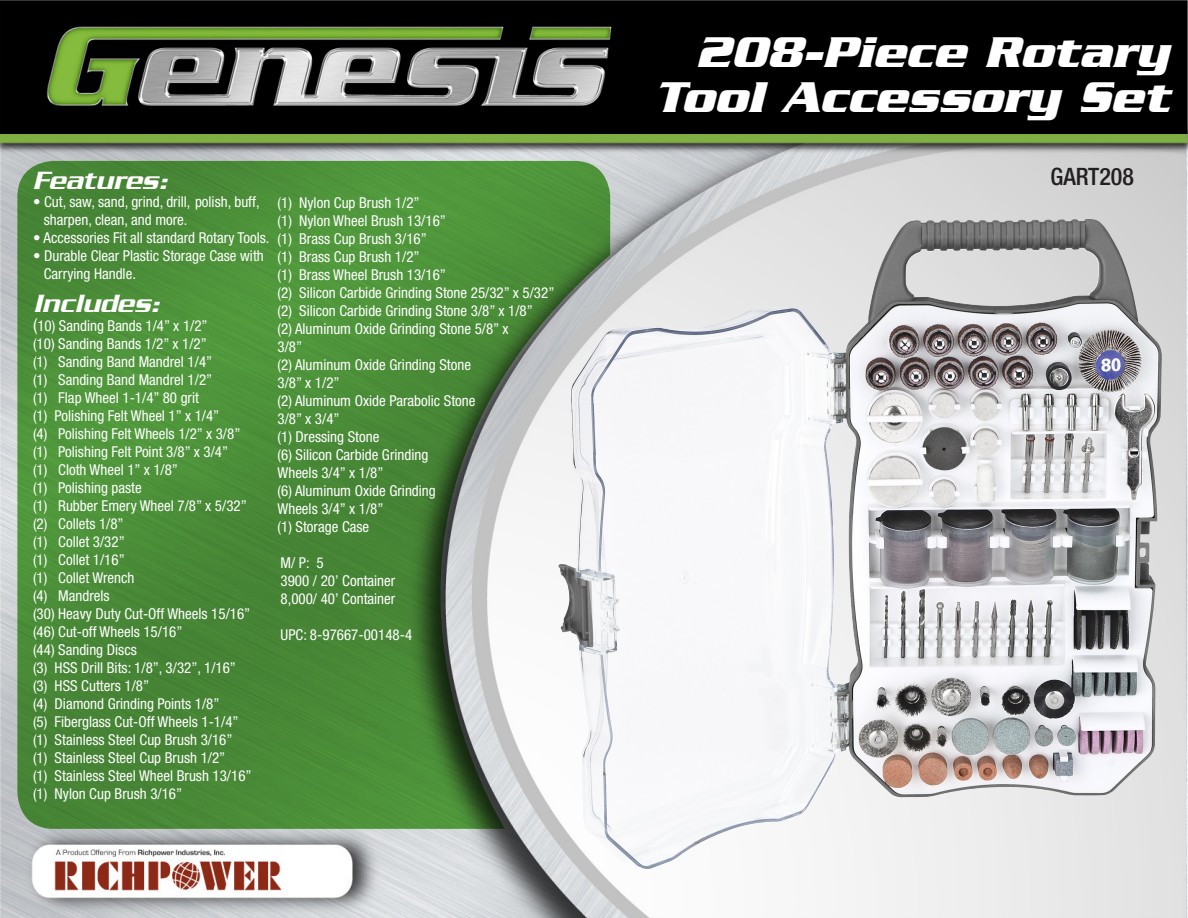
<style>
.page{position:relative;width:1188px;height:918px;background:#fff}
.page>*{position:absolute;margin:0;border:0;box-sizing:border-box;transform-origin:0 0}
.Model{font:italic 700 46.5px/45px "Serpentine";color:#fff;text-align:right}
.t1{font:italic 500 27px "Serpentine";color:#fff}
.Model-2{font:500 condensed 24px "Helvetica Neue LT Std";color:#231f20}
.t2{font:condensed 15px/18px "Helvetica Neue LT Std";color:#fff}
.s1{font-size:18px}
</style>
<div class="page">
<img style="left:0;top:0;width:1188px;height:918px">
<svg style="left:17px;top:161px;width:593px;height:668px;background:#639955"></svg>
<img style="left:569px;top:219px;width:519px;height:242px">
<p class="Model" style="left:654px;top:29px;width:517px">208-Piece Rotary<br>Tool Accessory Set</p>
<p class="t1" style="left:33px;top:165px;width:136px">Features:</p>
<p class="Model-2" style="left:1051px;top:163px;width:85px">GART208</p>
<p class="t2" style="left:44px;top:193px;width:217px;text-indent:-11px">• Cut, saw, sand, grind, drill, polish, buff, sharpen, clean, and more.</p>
<p class="t2" style="left:33px;top:229px;width:238px">• Accessories Fit all standard Rotary Tools.</p>
<p class="t2" style="left:44px;top:247px;width:222px;text-indent:-11px">• Durable Clear Plastic Storage Case with<br>Carrying Handle.</p>
<p class="t1" style="left:33px;top:288px;width:128px">Includes:</p>
<p class="t2" style="left:33px;top:317px;width:176px"><span class="s1">(</span>10) Sanding Bands 1/4” x 1/2”</p>
<p class="t2" style="left:33px;top:335px;width:175px">(10) Sanding Bands 1/2” x 1/2”</p>
<p class="t2" style="left:33px;top:353px;width:181px">(1) Sanding Band Mandrel 1/4”</p>
<p class="t2" style="left:33px;top:371px;width:181px">(1) Sanding Band Mandrel 1/2”</p>
<p class="t2" style="left:33px;top:389px;width:168px">(1) Flap Wheel 1-1/4” 80 grit</p>
<p class="t2" style="left:33px;top:407px;width:188px">(1) Polishing Felt Wheel 1” x 1/4”</p>
<p class="t2" style="left:33px;top:425px;width:209px">(4) Polishing Felt Wheels 1/2” x 3/8”</p>
<p class="t2" style="left:33px;top:443px;width:197px">(1) Polishing Felt Point 3/8” x 3/4”</p>
<p class="t2" style="left:33px;top:461px;width:147px">(1) Cloth Wheel 1” x 1/8”</p>
<p class="t2" style="left:33px;top:479px;width:110px">(1) Polishing paste</p>
<p class="t2" style="left:33px;top:497px;width:215px">(1) Rubber Emery Wheel 7/8” x 5/32”</p>
<p class="t2" style="left:33px;top:515px;width:92px">(2) Collets 1/8”</p>
<p class="t2" style="left:33px;top:533px;width:93px">(1) Collet 3/32”</p>
<p class="t2" style="left:33px;top:551px;width:93px">(1) Collet 1/16”</p>
<p class="t2" style="left:33px;top:569px;width:103px">(1) Collet Wrench</p>
<p class="t2" style="left:33px;top:587px;width:78px">(4) Mandrels</p>
<p class="t2" style="left:33px;top:605px;width:219px">(30) Heavy Duty Cut-Off Wheels 15/16”</p>
<p class="t2" style="left:33px;top:623px;width:151px">(46) Cut-off Wheels 15/16”</p>
<p class="t2" style="left:33px;top:641px;width:105px">(44) Sanding Discs</p>
<p class="t2" style="left:33px;top:659px;width:205px">(3) HSS Drill Bits: 1/8”, 3/32”, 1/16”</p>
<p class="t2" style="left:33px;top:677px;width:118px">(3) HSS Cutters 1/8”</p>
<p class="t2" style="left:33px;top:695px;width:188px">(4) Diamond Grinding Points 1/8”</p>
<p class="t2" style="left:33px;top:713px;width:207px">(5) Fiberglass Cut-Off Wheels 1-1/4”</p>
<p class="t2" style="left:33px;top:731px;width:201px">(1) Stainless Steel Cup Brush 3/16”</p>
<p class="t2" style="left:33px;top:749px;width:194px">(1) Stainless Steel Cup Brush 1/2”</p>
<p class="t2" style="left:33px;top:767px;width:220px">(1) Stainless Steel Wheel Brush 13/16”</p>
<p class="t2" style="left:33px;top:785px;width:151px">(1) Nylon Cup Brush 3/16”</p>
<p class="t2" style="left:278px;top:194px;width:144px">(1) Nylon Cup Brush 1/2”</p>
<p class="t2" style="left:278px;top:212px;width:170px">(1) Nylon Wheel Brush 13/16”</p>
<p class="t2" style="left:278px;top:230px;width:151px">(1) Brass Cup Brush 3/16”</p>
<p class="t2" style="left:278px;top:248px;width:144px">(1) Brass Cup Brush 1/2”</p>
<p class="t2" style="left:278px;top:266px;width:170px">(1) Brass Wheel Brush 13/16”</p>
<p class="t2" style="left:278px;top:284px;width:278px">(2) Silicon Carbide Grinding Stone 25/32” x 5/32”</p>
<p class="t2" style="left:278px;top:302px;width:257px">(2) Silicon Carbide Grinding Stone 3/8” x 1/8”</p>
<p class="t2" style="left:278px;top:320px;width:232px">(2) Aluminum Oxide Grinding Stone 5/8” x<br>3/8”</p>
<p class="t2" style="left:278px;top:356px;width:195px">(2) Aluminum Oxide Grinding Stone</p>
<p class="t2" style="left:278px;top:374px;width:64px">3/8” x 1/2”</p>
<p class="t2" style="left:278px;top:392px;width:199px">(2) Aluminum Oxide Parabolic Stone</p>
<p class="t2" style="left:278px;top:410px;width:64px">3/8” x 3/4”</p>
<p class="t2" style="left:278px;top:428px;width:103px">(1) Dressing Stone</p>
<p class="t2" style="left:278px;top:446px;width:152px">(6) Silicon Carbide Grinding<br>Wheels 3/4” x 1/8”</p>
<p class="t2" style="left:278px;top:482px;width:160px">(6) Aluminum Oxide Grinding<br>Wheels 3/4” x 1/8”</p>
<p class="t2" style="left:278px;top:518px;width:93px">(1) Storage Case</p>
<p class="t2" style="left:281px;top:554px;width:44px">M/ P: 5</p>
<p class="t2" style="left:281px;top:572px;width:116px">3900 / 20’ Container</p>
<p class="t2" style="left:281px;top:590px;width:116px">8,000/ 40’ Container</p>
<p class="t2" style="left:281px;top:626px;width:133px">UPC: 8-97667-00148-4</p>
</div>
